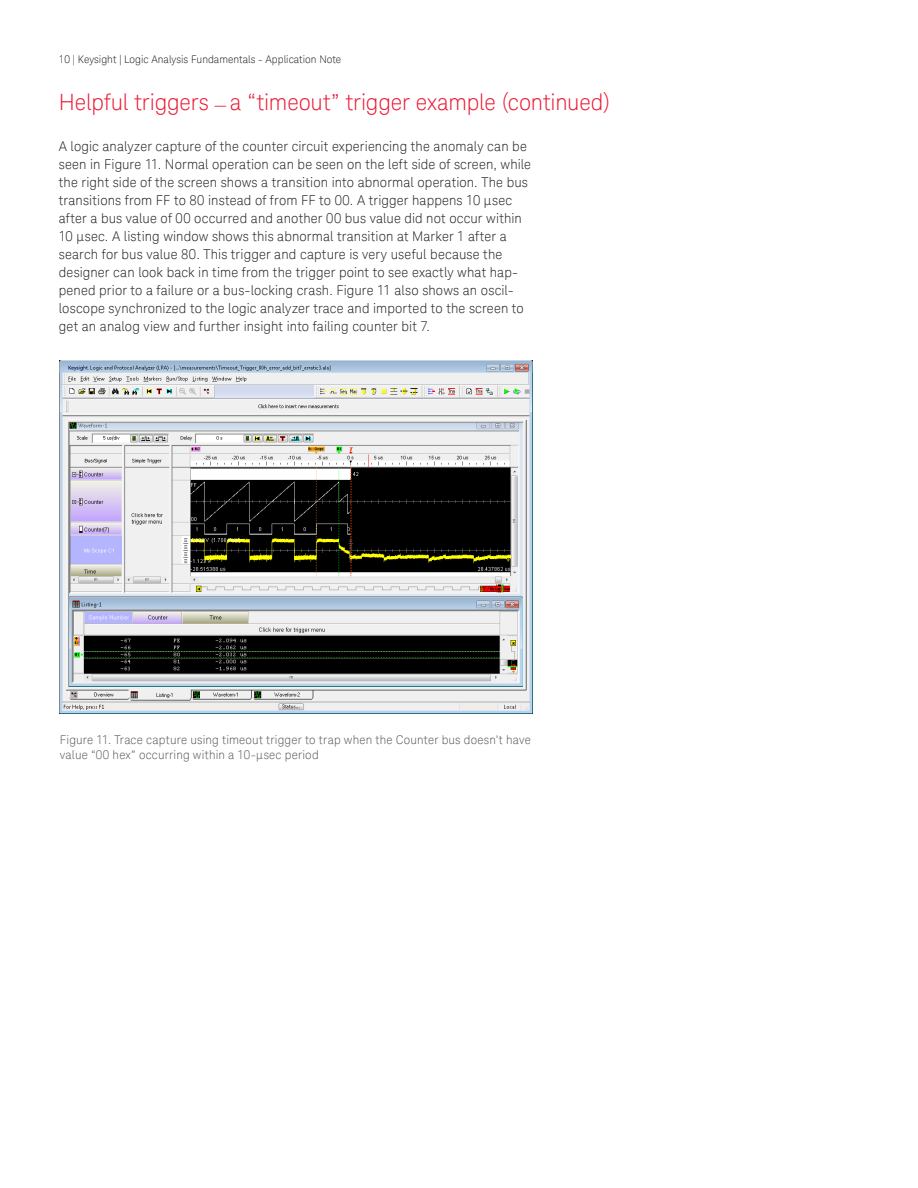
<style>
.page{position:relative;width:918px;height:1188px;background:#fff}
.page>*{position:absolute;margin:0;border:0;box-sizing:border-box;transform-origin:0 0}
.t1{font:300 22.5px "Keysight Sans";letter-spacing:-.01em;color:#ed1a36}
.t2{font:300 13.5px/18px "Keysight Sans";letter-spacing:.01em;color:#231f20}
.t3{font:300 12px/15px "Keysight Sans";letter-spacing:.015em;color:#57585a}
.t4{font:300 10.5px "Keysight Sans";color:#231f20}
.s1{font-family:"Agilent Condensed CFF";font-weight:400;font-size:15px}
</style>
<div class="page">
<img style="left:60px;top:360px;width:473px;height:353px">
<p class="t4" style="left:59px;top:53px;width:284px">10 | Keysight | Logic Analysis Fundamentals - Application Note</p>
<h1 class="t1" style="left:59px;top:89px;width:553px">Helpful triggers <span class="s1">―</span> a “timeout” trigger example (continued)</h1>
<p class="t2" style="left:59px;top:137px;width:474px">A logic analyzer capture of the counter circuit experiencing the anomaly can be seen in Figure 11. Normal operation can be seen on the left side of screen, while the right side of the screen shows a transition into abnormal operation. The bus transitions from FF to 80 instead of from FF to 00. A trigger happens 10 μsec after a bus value of 00 occurred and another 00 bus value did not occur within 10 μsec. A listing window shows this abnormal transition at Marker 1 after a search for bus value 80. This trigger and capture is very useful because the designer can look back in time from the trigger point to see exactly what hap&shy;pened prior to a failure or a bus-locking crash. Figure 11 also shows an oscil&shy;loscope synchronized to the logic analyzer trace and imported to the screen to get an analog view and further insight into failing counter bit 7.</p>
<p class="t3" style="left:60px;top:733px;width:473px">Figure 11. Trace capture using timeout trigger to trap when the Counter bus doesn’t have value “00 hex” occurring within a 10-μsec period</p>
</div>
